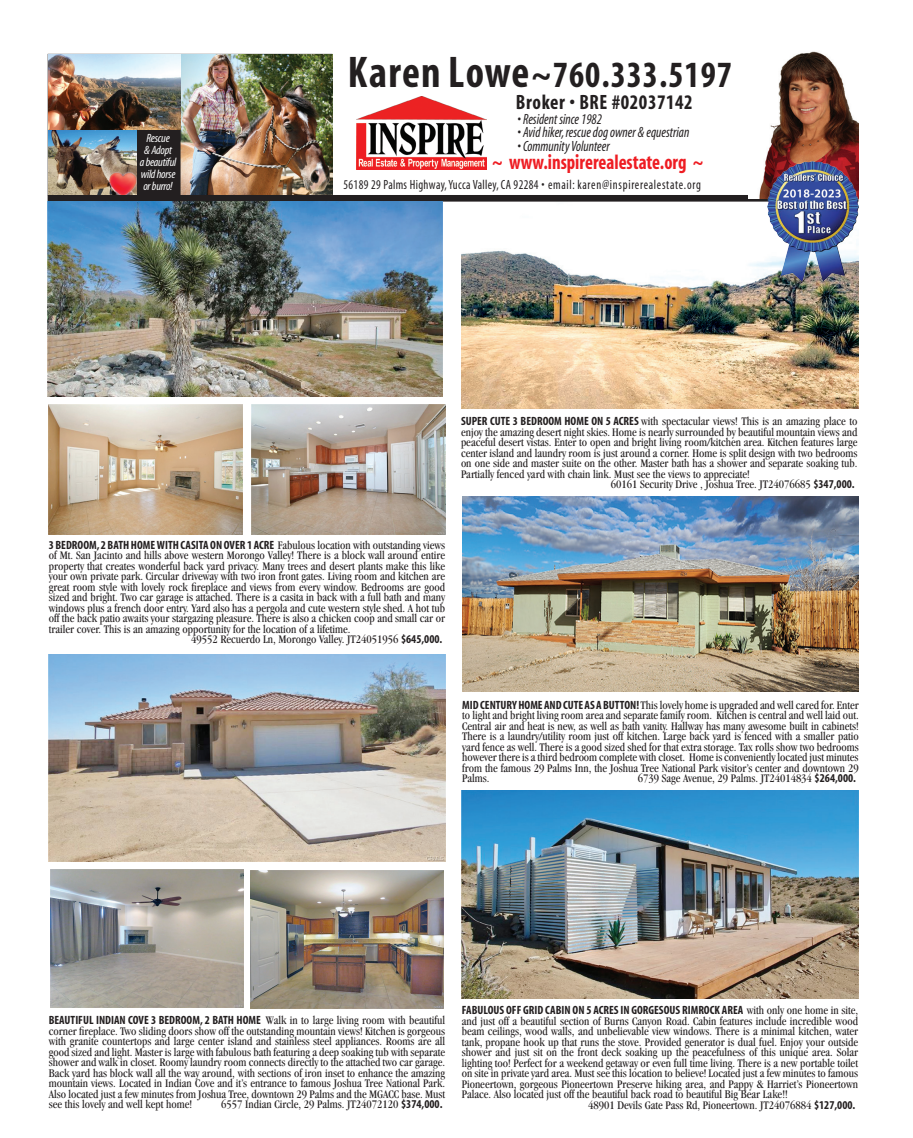
<style>
.page{position:relative;width:913px;height:1138px;background:#fff}
.page>*{position:absolute;margin:0;border:0;box-sizing:border-box;transform-origin:0 0}
.t1{font:700 condensed 37.2px "Myriad";letter-spacing:.03em;color:#231f20;scale:.95 1}
.t2{font:700 condensed 20.85px "Myriad";color:#ee1d23;scale:.91 1}
.t3{font:700 condensed 20.85px "Myriad";letter-spacing:.03em;color:#231f20;scale:.95 1}
.t4{font:italic condensed 14.85px "Myriad";color:#231f20;scale:.91 1}
.t5{font:condensed 13.35px "Myriad";letter-spacing:.03em;color:#231f20;scale:.91 1}
.t6{font:condensed 12px/10.5px "Garamond";color:#231f20;text-align:justify}
.t7{font:italic condensed 12px "Myriad";letter-spacing:-.02em;color:#fff}
.s1{font-size:44.55px}
.s2{font-family:"Myriad";font-weight:700}
</style>
<div class="page">
<img style="left:461px;top:201px;width:397px;height:208px">
<img style="left:461px;top:790px;width:397px;height:208px">
<img style="left:180px;top:54px;width:152px;height:140px">
<div style="left:136px;top:129px;width:44px;height:66px;background:#231f20"></div>
<div style="left:136px;top:129px;width:44px;height:66px;border:1px solid #231f20"></div>
<div style="left:48px;top:195px;width:810px;height:6px;background:#231f20"></div>
<img style="left:48px;top:129px;width:88px;height:66px">
<img style="left:48px;top:54px;width:132px;height:75px">
<img style="left:356px;top:96px;width:130px;height:73px">
<img style="left:748px;top:51px;width:110px;height:147px">
<img style="left:767px;top:162px;width:91px;height:119px">
<img style="left:462px;top:496px;width:396px;height:195px">
<img style="left:48px;top:201px;width:394px;height:196px">
<img style="left:49px;top:405px;width:193px;height:129px">
<img style="left:251px;top:405px;width:194px;height:129px">
<img style="left:49px;top:654px;width:396px;height:207px">
<img style="left:50px;top:869px;width:193px;height:138px">
<img style="left:250px;top:870px;width:194px;height:138px">
<p class="t7" style="left:146px;top:132px;width:25px">Rescue</p>
<p class="t7" style="left:144px;top:144px;width:29px">&amp; Adopt</p>
<p class="t7" style="left:140px;top:156px;width:38px">a beautiful</p>
<p class="t7" style="left:141px;top:168px;width:36px">wild horse</p>
<p class="t7" style="left:143px;top:180px;width:31px">or burro!</p>
<p class="t1" style="left:348px;top:56px;width:406px"><span class="s1">Karen Lowe</span>~760.333.5197</p>
<p class="t3" style="left:516px;top:92px;width:187px">Broker • BRE #02037142</p>
<p class="t4" style="left:517px;top:112px;width:94px">• Resident since 1982</p>
<p class="t4" style="left:517px;top:125px;width:190px">• Avid hiker, rescue dog owner &amp; equestrian</p>
<p class="t4" style="left:517px;top:138px;width:103px">• Community Volunteer</p>
<p class="t5" style="left:343px;top:178px;width:394px">56189 29 Palms Highway, Yucca Valley, CA 92284 • email: karen@inspirerealestate.org</p>
<p class="t2" style="left:492px;top:151px;width:234px">~ www.inspirerealestate.org ~</p>
<p class="t6" style="left:461px;top:416px;width:398px"><span class="s2">SUPER CUTE 3 BEDROOM HOME ON 5 ACRES</span> with spectacular views! This is an amazing place to enjoy the amazing desert night skies. Home is nearly surrounded by beautiful mountain views and peaceful desert vistas. Enter to open and bright living room/kitchen area. Kitchen features large center island and laundry room is just around a corner. Home is split design with two bedrooms on one side and master suite on the other. Master bath has a shower and separate soaking tub.<br>Partially fenced yard with chain link. Must see the views to appreciate!</p>
<p class="t6" style="left:610px;top:479px;width:245px">60161 Security Drive , Joshua Tree. JT24076685 <span class="s2">$347,000.</span></p>
<p class="t6" style="left:49px;top:539px;width:398px"><span class="s2">3 BEDROOM, 2 BATH HOME WITH CASITA ON OVER 1 ACRE</span> Fabulous location with outstanding views of Mt. San Jacinto and hills above western Morongo Valley! There is a block wall around entire property that creates wonderful back yard privacy. Many trees and desert plants make this like your own private park. Circular driveway with two iron front gates. Living room and kitchen are great room style with lovely rock fireplace and views from every window. Bedrooms are good sized and bright. Two car garage is attached. There is a casita in back with a full bath and many windows plus a french door entry. Yard also has a pergola and cute western style shed. A hot tub off the back patio awaits your stargazing pleasure. There is also a chicken coop and small car or trailer cover. This is an amazing opportunity for the location of a lifetime.</p>
<p class="t6" style="left:191px;top:634px;width:253px">49552 Recuerdo Ln, Morongo Valley. JT24051956 <span class="s2">$645,000.</span></p>
<p class="t6" style="left:462px;top:699px;width:398px"><span class="s2">MID CENTURY HOME AND CUTE AS A BUTTON!</span> This lovely home is upgraded and well cared for. Enter to light and bright living room area and separate family room. Kitchen is central and well laid out.<br>Central air and heat is new, as well as bath vanity. Hallway has many awesome built in cabinets!<br>There is a laundry/utility room just off kitchen. Large back yard is fenced with a smaller patio yard fence as well. There is a good sized shed for that extra storage. Tax rolls show two bedrooms however there is a third bedroom complete with closet. Home is conveniently located just minutes from the famous 29 Palms Inn, the Joshua Tree National Park visitor’s center and downtown 29<br>Palms.</p>
<p class="t6" style="left:637px;top:773px;width:220px">6739 Sage Avenue, 29 Palms. JT24014834 <span class="s2">$264,000.</span></p>
<p class="t6" style="left:49px;top:1015px;width:398px"><span class="s2">BEAUTIFUL INDIAN COVE 3 BEDROOM, 2 BATH HOME</span> Walk in to large living room with beautiful corner fireplace. Two sliding doors show off the outstanding mountain views! Kitchen is gorgeous with granite countertops and large center island and stainless steel appliances. Rooms are all good sized and light. Master is large with fabulous bath featuring a deep soaking tub with separate shower and walk in closet. Roomy laundry room connects directly to the attached two car garage.<br>Back yard has block wall all the way around, with sections of iron inset to enhance the amazing mountain views. Located in Indian Cove and it’s entrance to famous Joshua Tree National Park.<br>Also located just a few minutes from Joshua Tree, downtown 29 Palms and the MGACC base. Must see this lovely and well kept home!</p>
<p class="t6" style="left:221px;top:1099px;width:223px">6557 Indian Circle, 29 Palms. JT24072120 <span class="s2">$374,000.</span></p>
<p class="t6" style="left:461px;top:1005px;width:398px"><span class="s2">FABULOUS OFF GRID CABIN ON 5 ACRES IN GORGESOUS RIMROCK AREA</span> with only one home in site, and just off a beautiful section of Burns Canyon Road. Cabin features include incredible wood beam ceilings, wood walls, and unbelievable view windows. There is a minimal kitchen, water tank, propane hook up that runs the stove. Provided generator is dual fuel. Enjoy your outside shower and just sit on the front deck soaking up the peacefulness of this unique area. Solar lighting too! Perfect for a weekend getaway or even full time living. There is a new portable toilet on site in private yard area. Must see this location to believe! Located just a few minutes to famous Pioneertown, gorgeous Pioneertown Preserve hiking area, and Pappy &amp; Harriet’s Pioneertown Palace. Also located just off the beautiful back road to beautiful Big Bear Lake!!</p>
<p class="t6" style="left:588px;top:1099px;width:269px">48901 Devils Gate Pass Rd, Pioneertown. JT24076884 <span class="s2">$127,000.</span></p>
</div>
